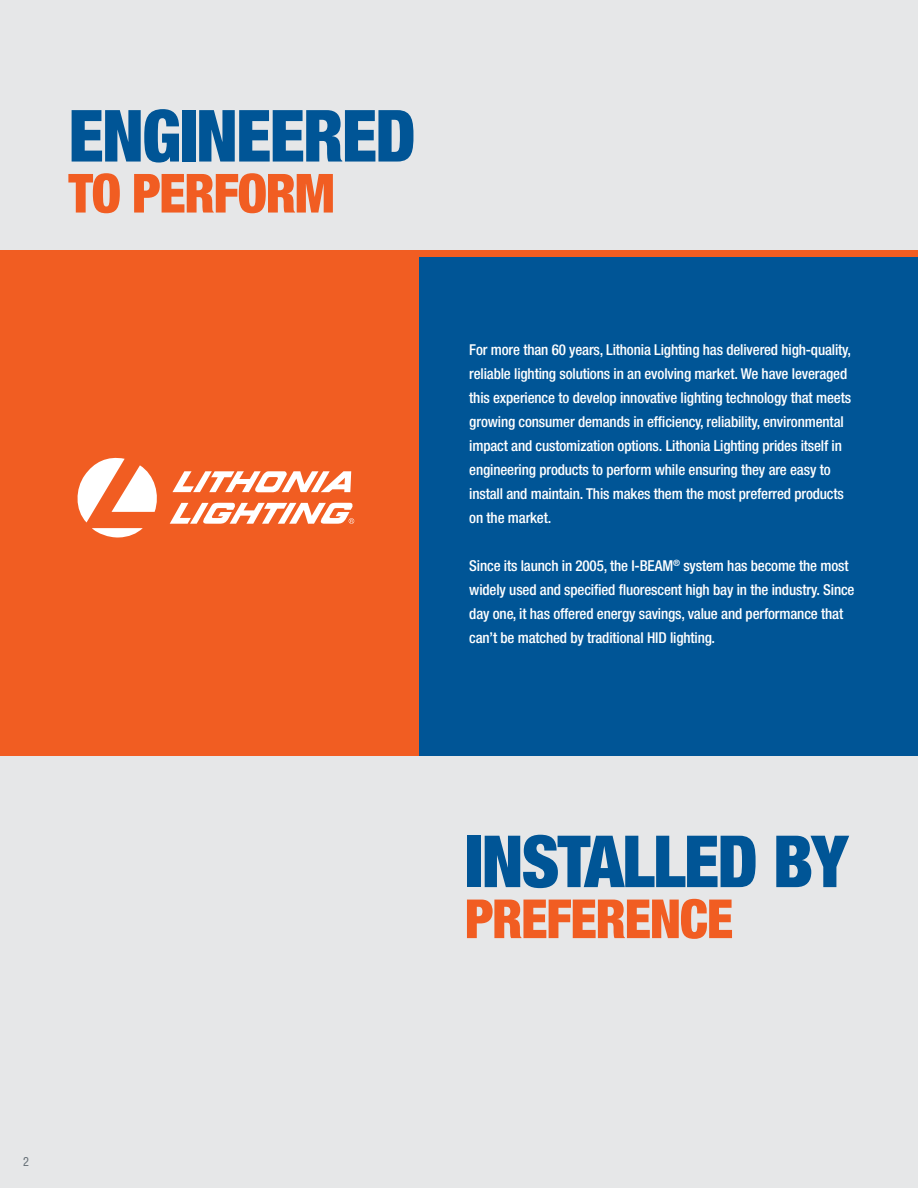
<style>
.page{position:relative;width:918px;height:1188px;background:#e6e7e8}
.page>*{position:absolute;margin:0;border:0;box-sizing:border-box;transform-origin:0 0}
.t1{font:900 condensed 72px "Helvetica Neue";letter-spacing:-.025em;color:#005596}
.t2{font:900 condensed 54px "Helvetica Neue";letter-spacing:-.025em;color:#f15d22}
.t3{font:500 condensed 15px/24px "Helvetica Neue";letter-spacing:-.01em;color:#fff}
.t4{font:condensed 12px "Helvetica";color:#636d74}
</style>
<div class="page">
<div style="left:415px;top:250px;width:503px;height:506px;background:#005596"></div>
<div style="left:0;top:250px;width:418px;height:506px;background:#f15d22"></div>
<svg style="left:78px;top:458px;width:79px;height:80px"></svg>
<svg style="left:172px;top:471px;width:179px;height:21px"></svg>
<svg style="left:170px;top:503px;width:184px;height:21px"></svg>
<div style="left:0;top:250px;width:918px;height:7px;background:#f15d22"></div>
<h1 class="t1" style="left:69px;top:92px;width:349px">ENGINEERED</h1>
<h2 class="t2" style="left:69px;top:160px;width:268px">TO PERFORM</h2>
<p class="t3" style="left:469px;top:338px;width:383px">For more than 60 years, Lithonia Lighting has delivered high-quality, reliable lighting solutions in an evolving market. We have leveraged this experience to develop innovative lighting technology that meets growing consumer demands in efficiency, reliability, environmental impact and customization options. Lithonia Lighting prides itself in engineering products to perform while ensuring they are easy to install and maintain. This makes them the most preferred products on the market.</p>
<p class="t3" style="left:469px;top:554px;width:387px">Since its launch in 2005, the I-BEAM<sup>®</sup> system has become the most widely used and specified fluorescent high bay in the industry. Since day one, it has offered energy savings, value and performance that can’t be matched by traditional HID lighting.</p>
<h1 class="t1" style="left:465px;top:817px;width:385px">INSTALLED BY</h1>
<h2 class="t2" style="left:465px;top:886px;width:270px">PREFERENCE</h2>
<p class="t4" style="left:23px;top:1155px;width:7px">2</p>
</div>
